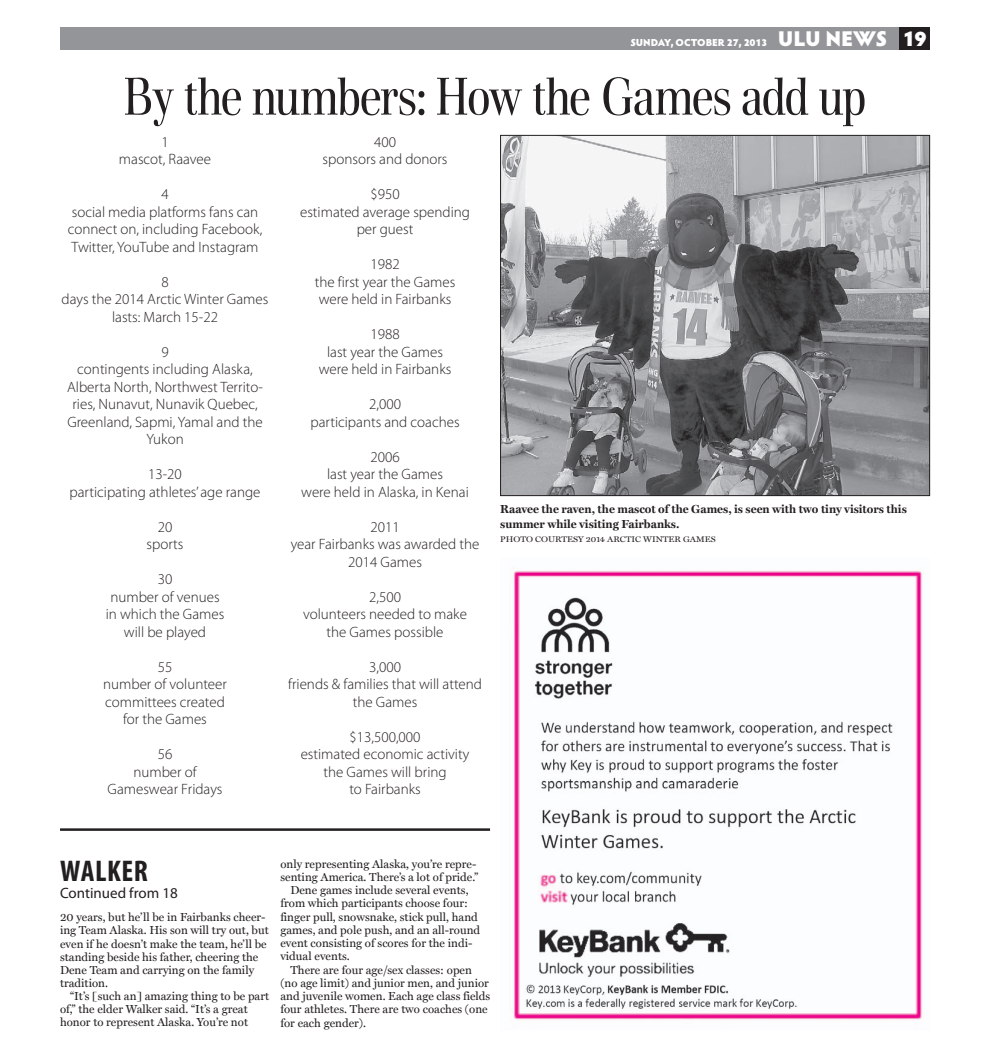
<style>
.page{position:relative;width:990px;height:1058px;background:#fff}
.page>*{position:absolute;margin:0;border:0;box-sizing:border-box;transform-origin:0 0}
.t1{font:300 52.5px "Walburn";letter-spacing:-.015em;color:#231f20}
.t2{font:700 condensed 30px "Myriad Pro";letter-spacing:.02em;color:#231f20}
.t3{font:300 15px/17.5px "Myriad Pro";color:#231f20;text-align:center}
.t4{font:15px "Myriad Pro";color:#231f20}
.t5{font:11.62px/13.1px "Miller Text";color:#231f20}
.t6{font:700 11.62px/14.6px "Miller Text";color:#231f20}
.t7{font:900 10.12px "Hypatia Sans Pro";color:#fff}
.t8{font:8.12px "Miller Text";color:#231f20;scale:1.1 1}
.s1{font-size:21.5px}
</style>
<div class="page">
<img style="left:513px;top:570px;width:410px;height:450px">
<div style="left:898px;top:27px;width:32px;height:23px;background:#231f20"></div>
<div style="left:60px;top:27px;width:839px;height:23px;background:#939598"></div>
<img style="left:502px;top:137px;width:426px;height:357px">
<div style="left:500px;top:135px;width:430px;height:361px;border:1px solid #231f20"></div>
<hr style="left:60px;top:828px;width:430px;height:2px;background:#231f20">
<p class="t7" style="left:630px;top:36px;width:298px">SUNDAY, OCTOBER 27, 2013 <span class="s1">ULU NEWS 19</span></p>
<h1 class="t1" style="left:124px;top:69px;width:743px">By the numbers: How the Games add up</h1>
<p class="t3" style="left:119px;top:134px;width:94px">1<br>mascot, Raavee</p>
<p class="t3" style="left:68px;top:186px;width:196px">4<br>social media platforms fans can connect on, including Facebook,<br>Twitter, YouTube and Instagram</p>
<p class="t3" style="left:62px;top:274px;width:208px">8<br>days the 2014 Arctic Winter Games lasts: March 15-22</p>
<p class="t3" style="left:67px;top:344px;width:197px">9<br>contingents including Alaska,<br>Alberta North, Northwest Territo&shy;ries, Nunavut, Nunavik Quebec,<br>Greenland, Sapmi, Yamal and the<br>Yukon</p>
<p class="t3" style="left:70px;top:466px;width:193px">13-20<br>participating athletes’ age range</p>
<p class="t3" style="left:147px;top:519px;width:38px">20 sports</p>
<p class="t3" style="left:106px;top:571px;width:120px">30<br>number of venues in which the Games will be played</p>
<p class="t3" style="left:103px;top:659px;width:125px">55<br>number of volunteer committees created for the Games</p>
<p class="t3" style="left:108px;top:746px;width:117px">56<br>number of<br>Gameswear Fridays</p>
<p class="t3" style="left:323px;top:134px;width:126px">400<br>sponsors and donors</p>
<p class="t3" style="left:300px;top:186px;width:171px">$950<br>estimated average spending per guest</p>
<p class="t3" style="left:315px;top:256px;width:142px">1982<br>the first year the Games were held in Fairbanks</p>
<p class="t3" style="left:319px;top:326px;width:134px">1988<br>last year the Games were held in Fairbanks</p>
<p class="t3" style="left:310px;top:396px;width:151px">2,000<br>participants and coaches</p>
<p class="t3" style="left:301px;top:449px;width:169px">2006<br>last year the Games<br>were held in Alaska, in Kenai</p>
<p class="t3" style="left:291px;top:519px;width:190px">2011<br>year Fairbanks was awarded the<br>2014 Games</p>
<p class="t3" style="left:303px;top:589px;width:165px">2,500<br>volunteers needed to make the Games possible</p>
<p class="t3" style="left:288px;top:659px;width:195px">3,000<br>friends &amp; families that will attend the Games</p>
<p class="t3" style="left:301px;top:729px;width:170px">$13,500,000<br>estimated economic activity the Games will bring<br>to Fairbanks</p>
<p class="t6" style="left:500px;top:502px;width:408px">Raavee the raven, the mascot of the Games, is seen with two tiny visitors this summer while visiting Fairbanks.</p>
<p class="t8" style="left:500px;top:535px;width:197px">PHOTO COURTESY 2014 ARCTIC WINTER GAMES</p>
<h2 class="t2" style="left:60px;top:860px;width:89px">WALKER</h2>
<p class="t4" style="left:60px;top:887px;width:119px">Continued from 18</p>
<p class="t5" style="left:60px;top:910px;width:210px">20 years, but he’ll be in Fairbanks cheer&shy;ing Team Alaska. His son will try out, but even if he doesn’t make the team, he’ll be standing beside his father, cheering the Dene Team and carrying on the family tradition.</p>
<p class="t5" style="left:60px;top:989px;width:211px;text-indent:10px">“It’s [such an] amazing thing to be part of,” the elder Walker said. “It’s a great honor to represent Alaska. You’re not</p>
<p class="t5" style="left:280px;top:857px;width:198px">only representing Alaska, you’re repre-</p>
<p class="t5" style="left:280px;top:870px;width:199px">senting America. There’s a lot of pride.”</p>
<p class="t5" style="left:290px;top:883px;width:180px">Dene games include several events,</p>
<p class="t5" style="left:280px;top:896px;width:189px">from which participants choose four:</p>
<p class="t5" style="left:280px;top:910px;width:199px">finger pull, snowsnake, stick pull, hand</p>
<p class="t5" style="left:280px;top:923px;width:201px">games, and pole push, and an all-round</p>
<p class="t5" style="left:280px;top:936px;width:194px">event consisting of scores for the indi-</p>
<p class="t5" style="left:280px;top:949px;width:71px">vidual events.</p>
<p class="t5" style="left:290px;top:963px;width:183px">There are four age/sex classes: open</p>
<p class="t5" style="left:280px;top:976px;width:210px">(no age limit) and junior men, and junior</p>
<p class="t5" style="left:280px;top:989px;width:212px">and juvenile women. Each age class fields</p>
<p class="t5" style="left:280px;top:1002px;width:209px">four athletes. There are two coaches (one</p>
<p class="t5" style="left:280px;top:1015px;width:87px">for each gender).</p>
</div>
